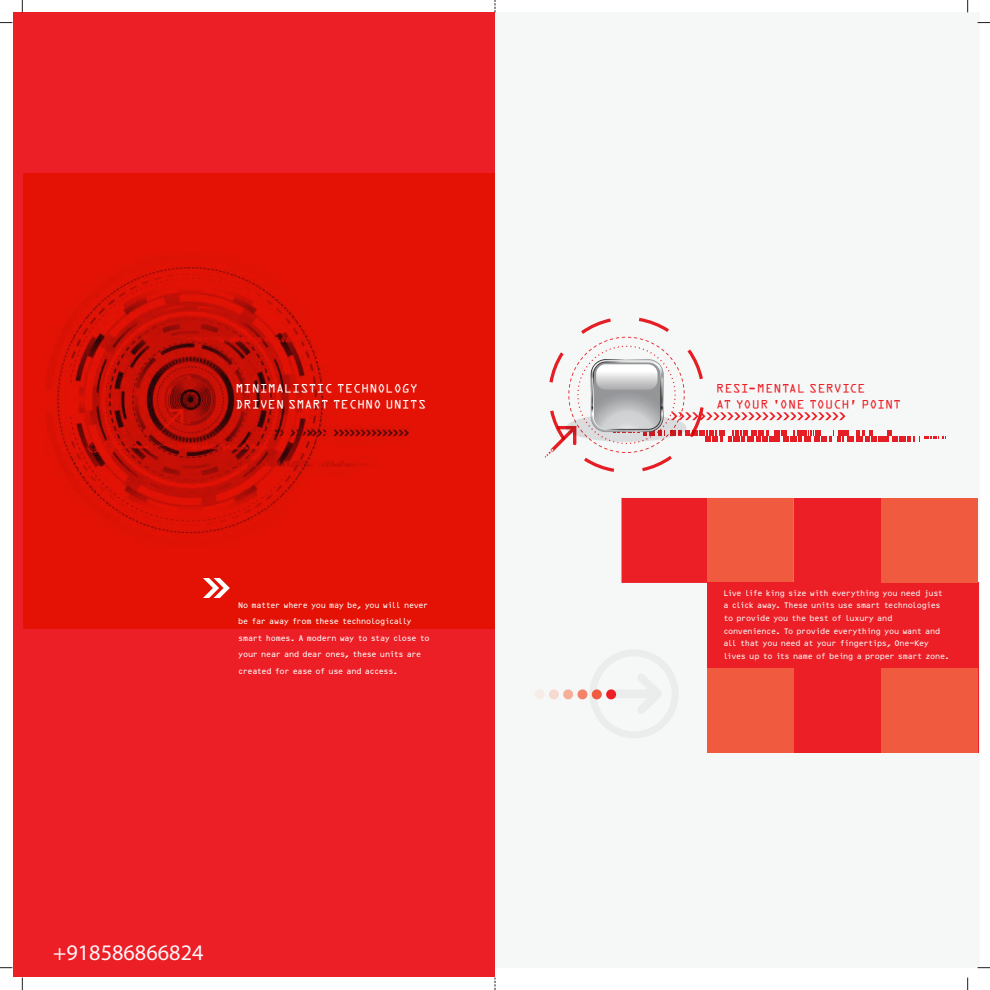
<style>
.page{position:relative;width:990px;height:990px;background:#fff}
.page>*{position:absolute;margin:0;border:0;box-sizing:border-box;transform-origin:0 0}
.t1{font:22.22px "Myriad Pro";color:#fef6f9}
.t2{font:13.12px/15.8px "OCR Aby BT";color:#fff}
.t3{font:13.12px/15.8px "OCR Aby BT";color:#ed1f26}
.t4{font:9.62px/12.7px "OCRB10 Pitch BT";letter-spacing:-.11em;color:#f6f8f8}
.t5{font:9.62px/16.6px "OCRB10 Pitch BT";letter-spacing:-.11em;color:#fff}
</style>
<div class="page">
<div style="left:14px;top:12px;width:481px;height:965px;background:#ed1f26"></div>
<img style="left:23px;top:174px;width:472px;height:455px">
<div style="left:495px;top:12px;width:484px;height:955px;background:#f6f8f8"></div>
<div style="left:707px;top:582px;width:271px;height:171px;background:#ed1f26"></div>
<div style="left:880px;top:668px;width:98px;height:85px;background:#f05a3f"></div>
<svg style="left:621px;top:498px;width:173px;height:85px;background:#ee3d33"></svg>
<div style="left:880px;top:498px;width:98px;height:84px;background:#f05a3f"></div>
<div style="left:794px;top:498px;width:86px;height:84px;background:#ed1f26"></div>
<div style="left:707px;top:668px;width:87px;height:85px;background:#f05a3f"></div>
<svg style="left:203px;top:578px;width:27px;height:20px"></svg>
<svg style="left:545px;top:318px;width:401px;height:154px"></svg>
<svg style="left:590px;top:650px;width:88px;height:88px"></svg>
<div style="left:534px;top:689px;width:10px;height:10px;background:#f7ece7;border-radius:50%"></div>
<div style="left:592px;top:689px;width:10px;height:10px;background:#f05a3f;border-radius:50%"></div>
<svg style="left:577px;top:689px;width:10px;height:10px"></svg>
<svg style="left:563px;top:689px;width:10px;height:10px"></svg>
<div style="left:549px;top:689px;width:10px;height:10px;background:#f7dacf;border-radius:50%"></div>
<div style="left:606px;top:689px;width:10px;height:10px;background:#ed1f26;border-radius:50%"></div>
<svg style="left:967px;top:0;width:1px;height:12px"></svg>
<svg style="left:22px;top:0;width:1px;height:12px"></svg>
<svg style="left:967px;top:978px;width:1px;height:12px"></svg>
<svg style="left:22px;top:978px;width:1px;height:12px"></svg>
<svg style="left:0;top:22px;width:12px;height:1px"></svg>
<svg style="left:0;top:967px;width:12px;height:1px"></svg>
<svg style="left:977px;top:22px;width:13px;height:1px"></svg>
<svg style="left:977px;top:967px;width:13px;height:1px"></svg>
<h2 class="t2" style="left:235px;top:380px;width:192px">MINIMALISTIC TECHNOLOGY<br>DRIVEN SMART TECHNO UNITS</h2>
<p class="t5" style="left:238px;top:597px;width:194px">No matter where you may be, you will never be far away from these technologically smart homes. A modern way to stay close to your near and dear ones, these units are created for ease of use and access.</p>
<h1 class="t1" style="left:53px;top:938px;width:152px">+918586866824</h1>
<h2 class="t3" style="left:716px;top:380px;width:187px">RESI-MENTAL SERVICE<br>AT YOUR 'ONE TOUCH’ POINT</h2>
<p class="t4" style="left:723px;top:587px;width:228px">Live life king size with everything you need just a click away. These units use smart technologies to provide you the best of luxury and convenience. To provide everything you want and all that you need at your fingertips, One-Key lives up to its name of being a proper smart zone.</p>
</div>
